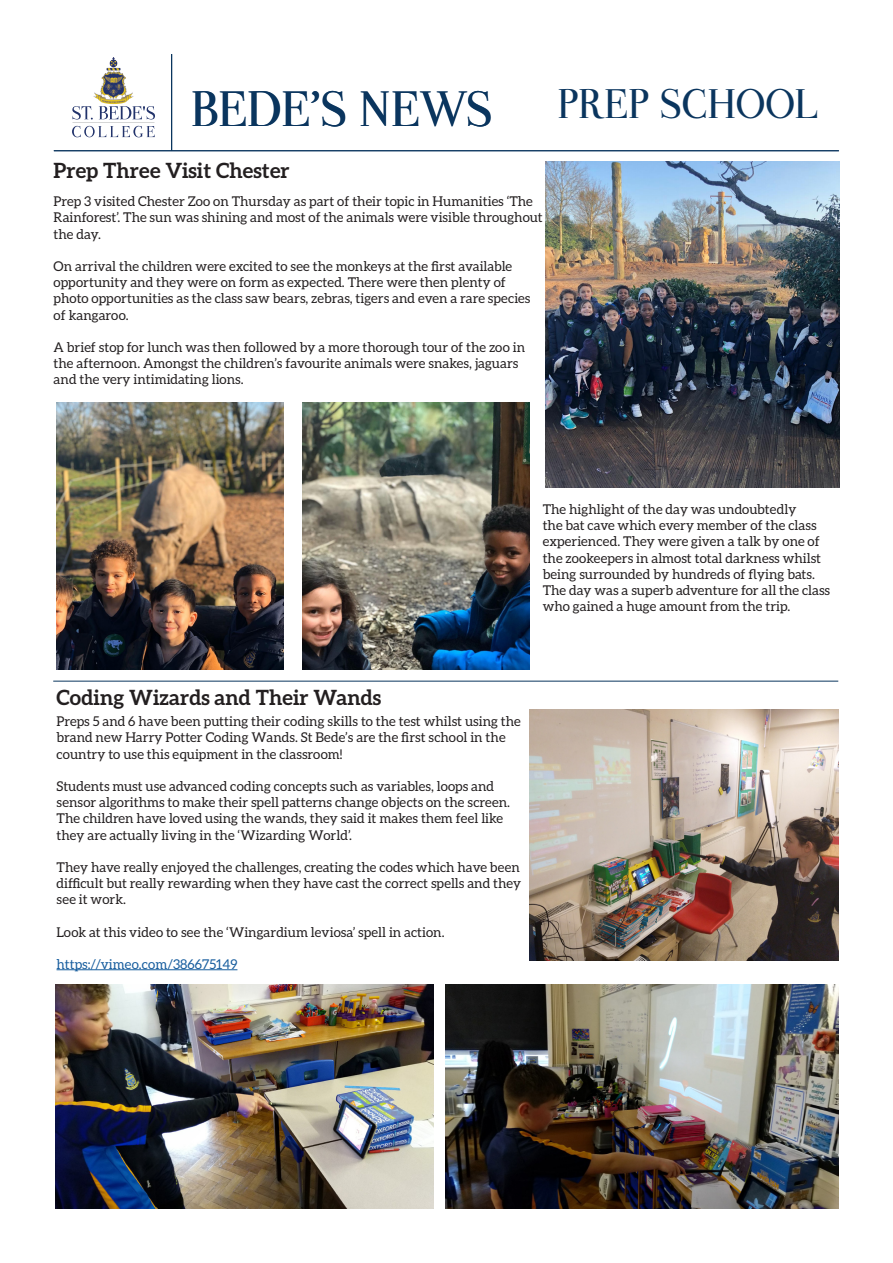
<style>
.page{position:relative;width:893px;height:1263px;background:#fff}
.page>*{position:absolute;margin:0;border:0;box-sizing:border-box;transform-origin:0 0}
.t1{font:43.05px "Valentina";letter-spacing:-.005em;color:#0a355e}
.t2{font:36px "Valentina";letter-spacing:-.01em;color:#0a355e}
.t3{font:700 21px "Aleo";color:#231f20}
.t4{font:13.5px/16.2px "Aleo";color:#231f20}
.t5{font:13.5px "Aleo";color:#175d9e}
</style>
<div class="page">
<hr style="left:171px;top:54px;width:1px;height:97px;background:#0a355e">
<hr style="left:54px;top:150px;width:785px;height:1px;background:#0a355e">
<svg style="left:72px;top:126px;width:83px;height:11px"></svg>
<svg style="left:72px;top:106px;width:83px;height:14px"></svg>
<img style="left:100px;top:57px;width:25px;height:41px">
<hr style="left:57px;top:969px;width:180px;height:1px;background:#175d9e">
<img style="left:546px;top:161px;width:293px;height:327px">
<hr style="left:53px;top:681px;width:785px;height:1px;background:#0a355e">
<img style="left:445px;top:985px;width:394px;height:224px">
<img style="left:530px;top:710px;width:309px;height:251px">
<img style="left:57px;top:403px;width:227px;height:267px">
<img style="left:56px;top:985px;width:377px;height:224px">
<img style="left:303px;top:403px;width:226px;height:267px">
<p class="t1" style="left:191px;top:80px;width:303px">BEDE’S NEWS</p>
<p class="t3" style="left:54px;top:158px;width:238px">Prep Three Visit Chester</p>
<p class="t4" style="left:54px;top:193px;width:490px">Prep 3 visited Chester Zoo on Thursday as part of their topic in Humanities ‘The<br>Rainforest’. The sun was shining and most of the animals were visible throughout the day.</p>
<p class="t4" style="left:54px;top:258px;width:478px">On arrival the children were excited to see the monkeys at the first available opportunity and they were on form as expected. There were then plenty of photo opportunities as the class saw bears, zebras, tigers and even a rare species of kangaroo.</p>
<p class="t4" style="left:54px;top:339px;width:473px">A brief stop for lunch was then followed by a more thorough tour of the zoo in the afternoon. Amongst the children’s favourite animals were snakes, jaguars and the very intimidating lions.</p>
<p class="t2" style="left:557px;top:80px;width:262px">PREP SCHOOL</p>
<p class="t4" style="left:543px;top:501px;width:289px">The highlight of the day was undoubtedly<br>the bat cave which every member of the class experienced. They were given a talk by one of the zookeepers in almost total darkness whilst being surrounded by hundreds of flying bats.<br>The day was a superb adventure for all the class who gained a huge amount from the trip.</p>
<p class="t3" style="left:57px;top:686px;width:326px">Coding Wizards and Their Wands</p>
<p class="t4" style="left:57px;top:713px;width:466px">Preps 5 and 6 have been putting their coding skills to the test whilst using the brand new Harry Potter Coding Wands. St Bede’s are the first school in the country to use this equipment in the classroom!</p>
<p class="t4" style="left:57px;top:778px;width:455px">Students must use advanced coding concepts such as variables, loops and sensor algorithms to make their spell patterns change objects on the screen.<br>The children have loved using the wands, they said it makes them feel like they are actually living in the ‘Wizarding World’.</p>
<p class="t4" style="left:57px;top:859px;width:466px;text-align:justify">They have really enjoyed the challenges, creating the codes which have been difficult but really rewarding when they have cast the correct spells and they see it work.</p>
<p class="t4" style="left:57px;top:924px;width:389px">Look at this video to see the ‘Wingardium leviosa’ spell in action.</p>
<p class="t5" style="left:57px;top:957px;width:182px">https://vimeo.com/386675149</p>
</div>
